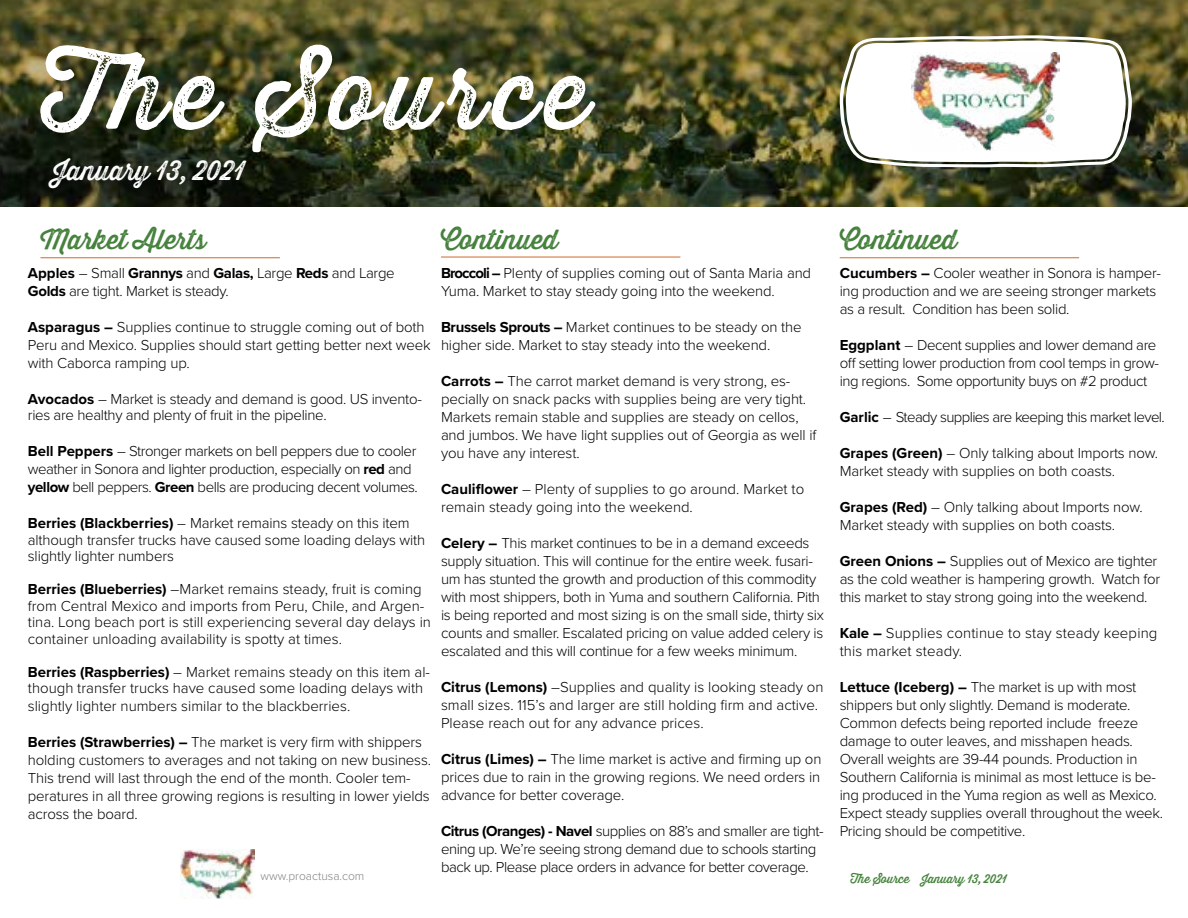
<style>
.page{position:relative;width:1188px;height:918px;background:#fff}
.page>*{position:absolute;margin:0;border:0;box-sizing:border-box;transform-origin:0 0}
.t1{font:99px "Thirsty Rough Reg Two";letter-spacing:.07em;color:#fff}
.t2{font:27px "Thirsty Rough Reg One";color:#45813c}
.t3{font:27px "Thirsty Rough Reg Two";color:#fff}
.t4{font:300 15px/18px "Proxima Nova";letter-spacing:-.01em;color:#000}
.t5{font:300 15px/18px "Proxima Nova";letter-spacing:-.03em;color:#000}
.t6{font:300 15px/18px "Proxima Nova";letter-spacing:.01em;color:#000}
.t7{font:300 15px "Proxima Nova";letter-spacing:-.04em;color:#000}
.t8{font:12px "Thirsty Rough Reg One";color:#45813c}
.t9{font:300 12px "Proxima Nova";color:#808285}
.s1{font-weight:700}
</style>
<div class="page">
<img style="left:0;top:0;width:1188px;height:207px">
<svg style="left:840px;top:35px;width:292px;height:132px"></svg>
<img style="left:181px;top:850px;width:73px;height:49px">
<hr style="left:40px;top:257px;width:240px;height:1px;background:#d06828">
<img style="left:912px;top:52px;width:148px;height:99px">
<hr style="left:441px;top:257px;width:239px;height:1px;background:#d06828">
<hr style="left:840px;top:257px;width:239px;height:1px;background:#d06828">
<h1 class="t1" style="left:40px;top:20px;width:550px">The Source</h1>
<h2 class="t3" style="left:53px;top:151px;width:194px">January 13, 2021</h2>
<h2 class="t2" style="left:40px;top:220px;width:167px">Market Alerts</h2>
<h2 class="t2" style="left:441px;top:220px;width:119px">Continued</h2>
<h2 class="t2" style="left:840px;top:220px;width:119px">Continued</h2>
<p class="t4" style="left:441px;top:263px;width:372px"><span class="s1">Broccoli –</span> Plenty of supplies coming out of Santa Maria and<br>Yuma. Market to stay steady going into the weekend.</p>
<p class="t4" style="left:441px;top:317px;width:362px"><span class="s1">Brussels Sprouts –</span> Market continues to be steady on the higher side. Market to stay steady into the weekend.</p>
<p class="t4" style="left:441px;top:371px;width:377px"><span class="s1">Carrots –</span> The carrot market demand is very strong, es&shy;pecially on snack packs with supplies being are very tight.<br>Markets remain stable and supplies are steady on cellos, and jumbos. We have light supplies out of Georgia as well if you have any interest.</p>
<p class="t4" style="left:441px;top:479px;width:365px"><span class="s1">Cauliflower</span> – Plenty of supplies to go around. Market to remain steady going into the weekend.</p>
<p class="t4" style="left:441px;top:533px;width:384px"><span class="s1">Celery –</span> This market continues to be in a demand exceeds supply situation. This will continue for the entire week. fusari&shy;um has stunted the growth and production of this commodity with most shippers, both in Yuma and southern California. Pith is being reported and most sizing is on the small side, thirty six counts and smaller. Escalated pricing on value added celery is escalated and this will continue for a few weeks minimum.</p>
<p class="t4" style="left:441px;top:677px;width:384px"><span class="s1">Citrus (Lemons)</span> –Supplies and quality is looking steady on small sizes. 115’s and larger are still holding firm and active.<br>Please reach out for any advance prices.</p>
<p class="t4" style="left:441px;top:749px;width:382px;text-align:justify"><span class="s1">Citrus (Limes) –</span> The lime market is active and firming up on prices due to rain in the growing regions. We need orders in advance for better coverage.</p>
<p class="t5" style="left:441px;top:821px;width:384px"><span class="s1">Citrus (Oranges) - Navel</span> supplies on 88’s and smaller are tight&shy;ening up. We’re seeing strong demand due to schools starting back up. Please place orders in advance for better coverage.</p>
<p class="t4" style="left:28px;top:263px;width:368px"><span class="s1">Apples</span> – Small <span class="s1">Grannys</span> and <span class="s1">Galas,</span> Large <span class="s1">Reds</span> and Large<br><span class="s1">Golds</span> are tight. Market is steady.</p>
<p class="t4" style="left:28px;top:317px;width:404px"><span class="s1">Asparagus –</span> Supplies continue to struggle coming out of both<br>Peru and Mexico. Supplies should start getting better next week with Caborca ramping up.</p>
<p class="t4" style="left:28px;top:390px;width:396px;line-height:16.5px"><span class="s1">Avocados</span> – Market is steady and demand is good. US invento&shy;ries are healthy and plenty of fruit in the pipeline.</p>
<p class="t5" style="left:28px;top:442px;width:391px"><span class="s1">Bell Peppers</span> – Stronger markets on bell peppers due to cooler weather in Sonora and lighter production, especially on <span class="s1">red</span> and <span class="s1">yellow</span> bell peppers. <span class="s1">Green</span> bells are producing decent volumes.</p>
<p class="t4" style="left:28px;top:514px;width:399px;line-height:16.5px"><span class="s1">Berries (Blackberries)</span> – Market remains steady on this item although transfer trucks have caused some loading delays with slightly lighter numbers</p>
<p class="t4" style="left:28px;top:580px;width:405px;line-height:16.5px"><span class="s1">Berries (Blueberries)</span> –Market remains steady, fruit is coming from Central Mexico and imports from Peru, Chile, and Argen&shy;tina. Long beach port is still experiencing several day delays in container unloading availability is spotty at times.</p>
<p class="t4" style="left:28px;top:663px;width:404px;line-height:16.5px"><span class="s1">Berries (Raspberries)</span> – Market remains steady on this item al&shy;though transfer trucks have caused some loading delays with</p>
<p class="t4" style="left:28px;top:697px;width:324px">slightly lighter numbers similar to the blackberries.</p>
<p class="t4" style="left:28px;top:733px;width:405px"><span class="s1">Berries (Strawberries) –</span> The market is very firm with shippers holding customers to averages and not taking on new business.<br>This trend will last through the end of the month. Cooler tem&shy;peratures in all three growing regions is resulting in lower yields across the board.</p>
<p class="t4" style="left:840px;top:263px;width:323px"><span class="s1">Cucumbers –</span> Cooler weather in Sonora is hamper&shy;ing production and we are seeing stronger markets as a result. Condition has been solid.</p>
<p class="t5" style="left:840px;top:335px;width:321px"><span class="s1">Eggplant</span> – Decent supplies and lower demand are off setting lower production from cool temps in grow&shy;ing regions. Some opportunity buys on #2 product</p>
<p class="t7" style="left:840px;top:406px;width:327px"><span class="s1">Garlic</span> – Steady supplies are keeping this market level.</p>
<p class="t4" style="left:840px;top:443px;width:320px"><span class="s1">Grapes (Green)</span> – Only talking about Imports now.<br>Market steady with supplies on both coasts.</p>
<p class="t4" style="left:840px;top:497px;width:305px"><span class="s1">Grapes (Red)</span> – Only talking about Imports now.<br>Market steady with supplies on both coasts.</p>
<p class="t4" style="left:840px;top:551px;width:322px"><span class="s1">Green Onions –</span> Supplies out of Mexico are tighter as the cold weather is hampering growth. Watch for this market to stay strong going into the weekend.</p>
<p class="t6" style="left:840px;top:623px;width:319px"><span class="s1">Kale –</span> Supplies continue to stay steady keeping this market steady.</p>
<p class="t4" style="left:840px;top:677px;width:325px"><span class="s1">Lettuce (Iceberg) –</span> The market is up with most shippers but only slightly. Demand is moderate.<br>Common defects being reported include freeze damage to outer leaves, and misshapen heads.<br>Overall weights are 39-44 pounds. Production in Southern California is minimal as most lettuce is be&shy;ing produced in the Yuma region as well as Mexico.<br>Expect steady supplies overall throughout the week.<br>Pricing should be competitive.</p>
<p class="t9" style="left:260px;top:867px;width:105px">www.proactusa.com</p>
<p class="t8" style="left:850px;top:870px;width:158px">The Source January 13, 2021</p>
</div>
